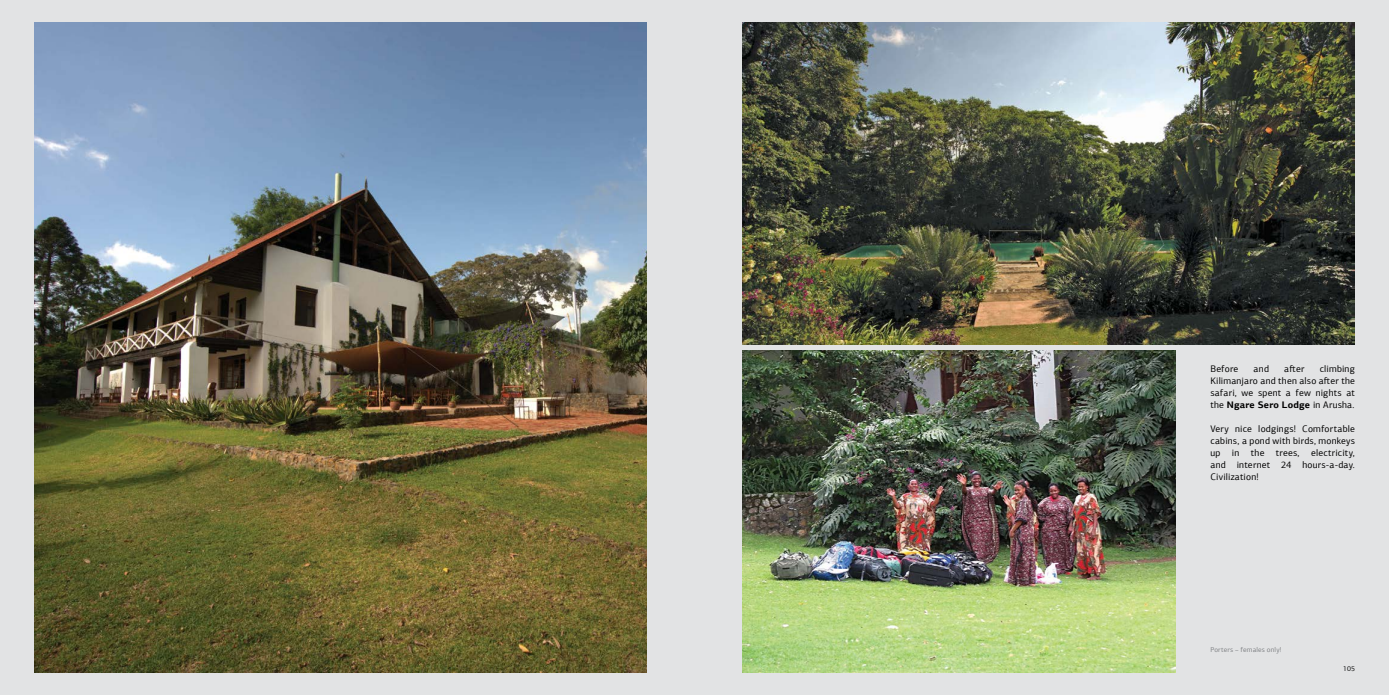
<style>
.page{position:relative;width:1389px;height:695px;background:#fff}
.page>*{position:absolute;margin:0;border:0;box-sizing:border-box;transform-origin:0 0}
.t1{font:9.5px/12px "PF Agora Sans Pro";letter-spacing:.02em;color:#000;text-align:justify}
.t2{font:7px "PF Agora Sans Pro";letter-spacing:.02em;color:#808285}
.t3{font:7px "PF Agora Sans Pro";color:#000}
.s1{font-weight:700}
</style>
<div class="page">
<div style="left:0;top:0;width:1389px;height:694px;background:#e2e3e4"></div>
<img style="left:34px;top:23px;width:612px;height:649px">
<img style="left:743px;top:23px;width:612px;height:321px">
<img style="left:743px;top:350px;width:433px;height:322px">
<p class="t1" style="left:1210px;top:363px;width:29px">Before</p>
<p class="t1" style="left:1254px;top:363px;width:17px">and</p>
<p class="t1" style="left:1284px;top:363px;width:22px">after</p>
<p class="t1" style="left:1210px;top:363px;width:146px;text-indent:109px">climbing Kilimanjaro and then also after the safari, we spent a few nights at the <span class="s1">Ngare Sero Lodge</span> in Arusha.</p>
<p class="t1" style="left:1210px;top:423px;width:146px">Very nice lodgings! Comfortable cabins, a pond with birds, monkeys up in the trees, electricity, and internet 24 hours-a-day.<br>Civilization!</p>
<p class="t2" style="left:1210px;top:645px;width:73px">Porters – females only!</p>
<p class="t3" style="left:1343px;top:664px;width:13px">105</p>
</div>
